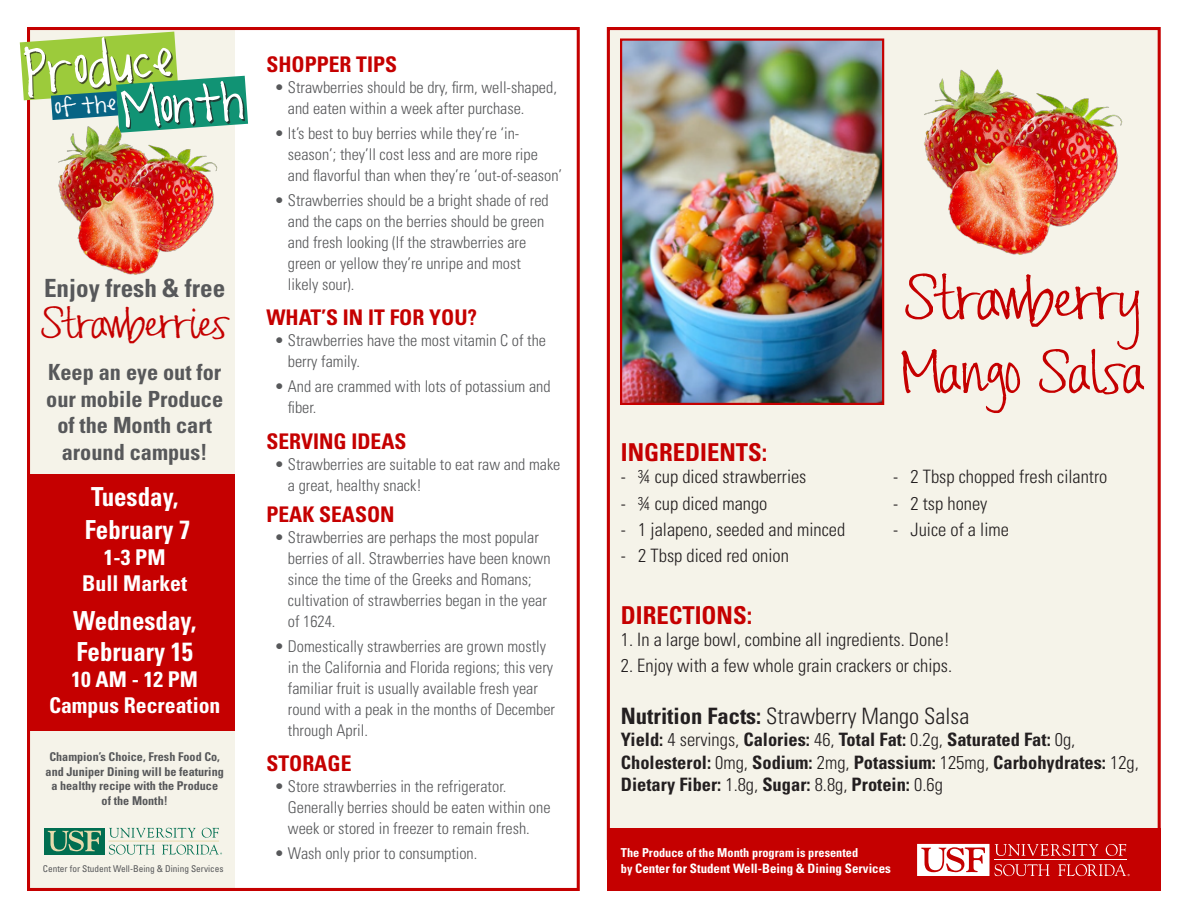
<style>
.page{position:relative;width:1188px;height:918px;background:#fff}
.page>*{position:absolute;margin:0;border:0;box-sizing:border-box;transform-origin:0 0}
.t1{font:66.9px "Pea Nicki";color:#c50000}
.t2{font:63.9px "Pea Nicki";color:#c50000}
.t3{font:53.85px "Pea Diana";color:#fff;scale:.96 1}
.t4{font:49.5px "Pea Diana";color:#fff;scale:.96 1}
.t5{font:46.5px "Pea Nicki";color:#c50000}
.t6{font:700 condensed 26.25px/33.2px "Univers LT Std";color:#fff;scale:.95 1}
.t7{font:700 condensed 25.05px "Univers LT Std";color:#57585a}
.t8{font:700 condensed 24.6px "Univers LT Std";color:#c50000}
.t9{font:300 condensed 22.5px "Univers LT Std";color:#231f20}
.t10{font:700 condensed 22.35px/26.7px "Univers LT Std";color:#57585a;text-align:center}
.t11{font:22.2px "Pea Diana";color:#fff;scale:1.08 1}
.t12{font:700 condensed 21.75px/26.1px "Univers LT Std";color:#fff;text-align:center}
.t13{font:700 condensed 21.6px "Univers LT Std";color:#c50000}
.t14{font:300 condensed 18.45px "Univers LT Std";color:#231f20}
.t15{font:700 condensed 18.45px/22.2px "Univers LT Std";color:#231f20}
.t16{font:300 condensed 16.2px/21px "Univers LT Std";color:#57585a}
.t17{font:700 condensed 12.9px "Univers LT Std";color:#fff}
.t18{font:700 condensed 12.3px "Univers LT Std";color:#fff}
.t19{font:700 condensed 12.15px/14.5px "Univers LT Std";color:#57585a;text-align:center}
.t20{font:condensed 9.3px "Univers LT Std";color:#57585a}
.s1{font-weight:700}
.s2{font-weight:300}
.s3{font-size:12.3px}
</style>
<div class="page">
<div style="left:30px;top:27px;width:205px;height:864px;background:#f5f3e9"></div>
<div style="left:27px;top:27px;width:553px;height:864px;border:3px solid #c50000"></div>
<svg style="left:44px;top:828px;width:61px;height:26px"></svg>
<svg style="left:48px;top:831px;width:53px;height:20px"></svg>
<svg style="left:109px;top:828px;width:87px;height:10px"></svg>
<svg style="left:202px;top:828px;width:17px;height:10px"></svg>
<svg style="left:109px;top:845px;width:46px;height:10px"></svg>
<hr style="left:109px;top:841px;width:110px;height:1px;background:#e6daac">
<svg style="left:162px;top:844px;width:60px;height:11px"></svg>
<svg style="left:20px;top:32px;width:228px;height:101px"></svg>
<div style="left:122px;top:82px;width:123px;height:47px;background:#231f20;opacity:.75"></div>
<div style="left:27px;top:474px;width:208px;height:256px;background:#c50000"></div>
<img style="left:53px;top:112px;width:175px;height:163px">
<div style="left:607px;top:27px;width:554px;height:833px;background:#f5f3e9;border:3px solid #c50000"></div>
<img style="left:623px;top:41px;width:258px;height:361px">
<div style="left:620px;top:38px;width:264px;height:367px;border:2px solid #c50000"></div>
<div style="left:607px;top:829px;width:554px;height:62px;background:#c50000"></div>
<svg style="left:917px;top:844px;width:213px;height:32px"></svg>
<img style="left:924px;top:69px;width:199px;height:186px">
<p class="t3" style="left:21px;top:35px;width:157px;rotate:-4deg">Produce</p>
<p class="t11" style="left:54px;top:93px;width:58px;rotate:-4deg">of the</p>
<p class="t4" style="left:119px;top:77px;width:129px;rotate:-4deg">Month</p>
<p class="t7" style="left:44px;top:272px;width:183px">Enjoy fresh &amp; free</p>
<p class="t5" style="left:42px;top:306px;width:188px">Strawberries</p>
<p class="t10" style="left:46px;top:359px;width:178px">Keep an eye out for our mobile Produce of the Month cart around campus!</p>
<p class="t6" style="left:85px;top:480px;width:112px">Tuesday,<br>February 7</p>
<p class="t12" style="left:82px;top:544px;width:107px">1-3 PM<br>Bull Market</p>
<p class="t6" style="left:73px;top:604px;width:131px;line-height:31.5px">Wednesday,<br>February 15</p>
<p class="t12" style="left:49px;top:666px;width:173px">10 AM - 12 PM<br>Campus Recreation</p>
<p class="t19" style="left:46px;top:750px;width:180px">Champion’s Choice, Fresh Food Co, and Juniper Dining will be featuring a healthy recipe with the Produce of the Month!</p>
<p class="t20" style="left:43px;top:863px;width:182px">Center for Student Well-Being &amp; Dining Services</p>
<p class="t13" style="left:266px;top:51px;width:132px">SHOPPER TIPS</p>
<p class="t16" style="left:288px;top:77px;width:271px;text-indent:-13px">• Strawberries should be dry, firm, well-shaped, and eaten within a week after purchase.</p>
<p class="t16" style="left:288px;top:123px;width:276px;text-indent:-13px">• It’s best to buy berries while they’re ‘in&shy;season’; they’ll cost less and are more ripe and flavorful than when they’re ‘out-of-season’</p>
<p class="t16" style="left:288px;top:190px;width:262px;text-indent:-13px">• Strawberries should be a bright shade of red and the caps on the berries should be green and fresh looking (If the strawberries are green or yellow they’re unripe and most likely sour).</p>
<p class="t13" style="left:266px;top:304px;width:212px">WHAT’S IN IT FOR YOU?</p>
<p class="t16" style="left:288px;top:330px;width:260px;text-indent:-13px">• Strawberries have the most vitamin C of the berry family.</p>
<p class="t16" style="left:288px;top:376px;width:264px;text-indent:-13px">• And are crammed with lots of potassium and fiber.</p>
<p class="t13" style="left:266px;top:428px;width:142px">SERVING IDEAS</p>
<p class="t16" style="left:288px;top:453px;width:274px;text-indent:-13px">• Strawberries are suitable to eat raw and make a great, healthy snack!</p>
<p class="t13" style="left:266px;top:501px;width:130px">PEAK SEASON</p>
<p class="t16" style="left:288px;top:526px;width:264px;text-indent:-13px">• Strawberries are perhaps the most popular berries of all. Strawberries have been known since the time of the Greeks and Romans; cultivation of strawberries began in the year of 1624.</p>
<p class="t16" style="left:288px;top:635px;width:269px;text-indent:-13px">• Domestically strawberries are grown mostly in the California and Florida regions; this very familiar fruit is usually available fresh year round with a peak in the months of December through April.</p>
<p class="t13" style="left:266px;top:750px;width:87px">STORAGE</p>
<p class="t16" style="left:288px;top:776px;width:264px;text-indent:-13px">• Store strawberries in the refrigerator.<br>Generally berries should be eaten within one week or stored in freezer to remain fresh.</p>
<p class="t16" style="left:274px;top:843px;width:204px">• Wash only prior to consumption.</p>
<p class="t8" style="left:621px;top:437px;width:148px">INGREDIENTS:</p>
<p class="t14" style="left:621px;top:466px;width:187px">- ¾ cup diced strawberries</p>
<p class="t14" style="left:621px;top:492px;width:148px">- ¾ cup diced mango</p>
<p class="t14" style="left:621px;top:518px;width:226px">- 1 jalapeno, seeded and minced</p>
<p class="t14" style="left:621px;top:545px;width:170px">- 2 Tbsp diced red onion</p>
<p class="t1" style="left:905px;top:273px;width:238px">Strawberry</p>
<p class="t2" style="left:901px;top:348px;width:246px">Mango Salsa</p>
<p class="t14" style="left:893px;top:466px;width:216px">- 2 Tbsp chopped fresh cilantro</p>
<p class="t14" style="left:893px;top:492px;width:96px">- 2 tsp honey</p>
<p class="t14" style="left:893px;top:518px;width:117px">- Juice of a lime</p>
<p class="t8" style="left:621px;top:600px;width:133px">DIRECTIONS:</p>
<p class="t14" style="left:621px;top:629px;width:331px">1. In a large bowl, combine all ingredients. Done!</p>
<p class="t14" style="left:621px;top:655px;width:333px">2. Enjoy with a few whole grain crackers or chips.</p>
<p class="t9" style="left:621px;top:703px;width:350px"><span class="s1">Nutrition Facts:</span> Strawberry Mango Salsa</p>
<p class="t15" style="left:621px;top:729px;width:519px">Yield: <span class="s2">4 servings,</span> Calories: <span class="s2">46,</span> Total Fat: <span class="s2">0.2g,</span> Saturated Fat: <span class="s2">0g,<br></span>Cholesterol: <span class="s2">0mg,</span> Sodium: <span class="s2">2mg,</span> Potassium: <span class="s2">125mg,</span> Carbohydrates: <span class="s2">12g,<br></span>Dietary Fiber: <span class="s2">1.8g,</span> Sugar: <span class="s2">8.8g,</span> Protein: <span class="s2">0.6g</span></p>
<p class="t18" style="left:621px;top:845px;width:239px">The Produce of the Month program is presented</p>
<p class="t17" style="left:621px;top:860px;width:272px"><span class="s3">by</span> Center for Student Well-Being &amp; Dining Services</p>
</div>
